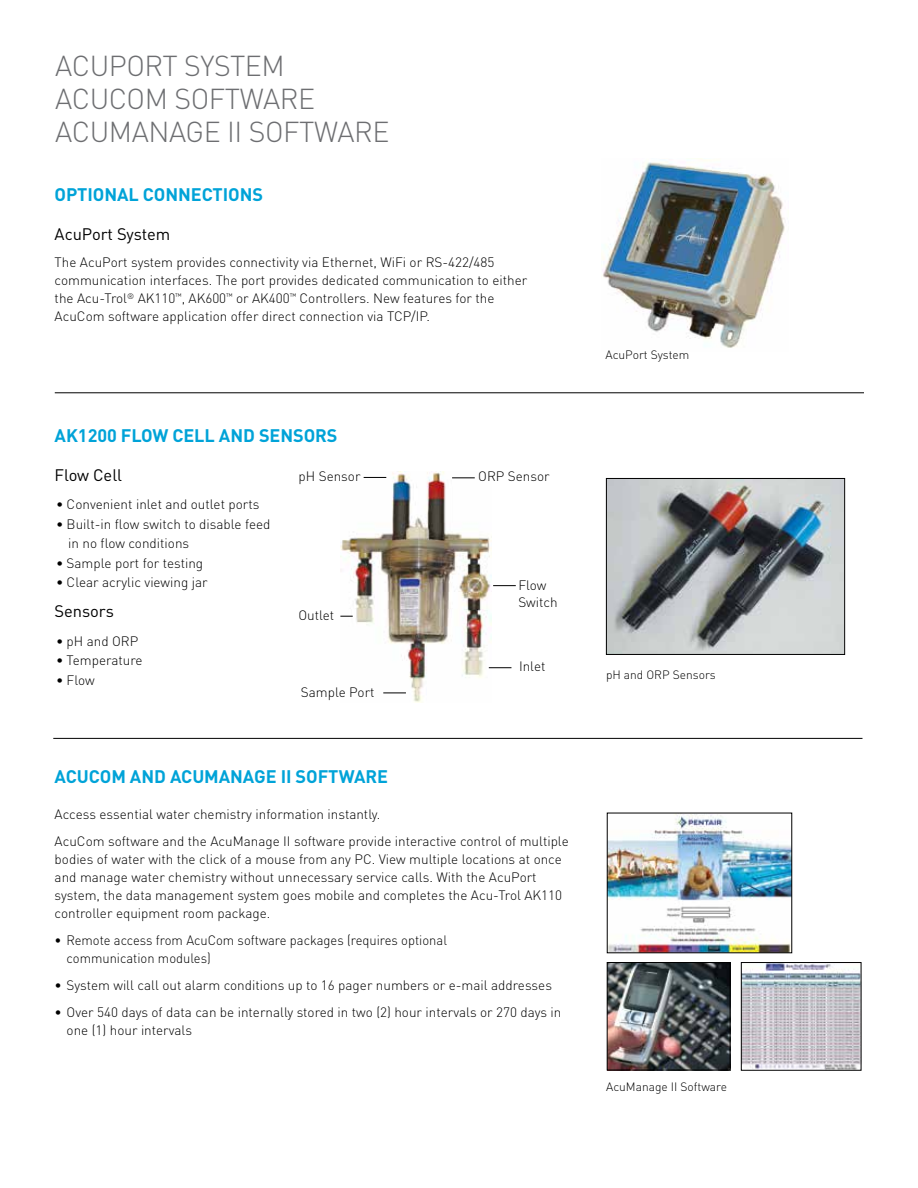
<style>
.page{position:relative;width:918px;height:1188px;background:#fff}
.page>*{position:absolute;margin:0;border:0;box-sizing:border-box;transform-origin:0 0}
.t1{font:300 28.5px/33px "DIN Pro";letter-spacing:-.015em;color:#6d6e71}
.t2{font:700 18px "DIN Pro";letter-spacing:-.005em;color:#00a3d8}
.t3{font:16.5px "DIN Pro";letter-spacing:-.005em;color:#000}
.t4{font:300 13.5px/18px "DIN Pro";color:#000}
.t5{font:300 13.5px/18px "DIN Pro";color:#000;scale:.96 1}
.t6{font:300 12px "DIN Pro";color:#000}
</style>
<div class="page">
<img style="left:609px;top:815px;width:181px;height:136px">
<img style="left:609px;top:964px;width:119px;height:104px">
<div style="left:607px;top:962px;width:123px;height:108px;border:1px solid #000"></div>
<img style="left:743px;top:964px;width:116px;height:105px">
<div style="left:741px;top:962px;width:120px;height:109px;border:1px solid #000"></div>
<img style="left:602px;top:159px;width:183px;height:189px">
<img style="left:608px;top:480px;width:235px;height:173px">
<div style="left:606px;top:478px;width:239px;height:177px;border:1px solid #000"></div>
<hr style="left:53px;top:738px;width:809px;height:1px;background:#000">
<hr style="left:55px;top:392px;width:809px;height:1px;background:#000">
<img style="left:341px;top:471px;width:151px;height:232px">
<svg style="left:364px;top:477px;width:22px;height:1px"></svg>
<svg style="left:452px;top:478px;width:23px;height:1px"></svg>
<svg style="left:340px;top:616px;width:13px;height:1px"></svg>
<svg style="left:383px;top:693px;width:23px;height:1px"></svg>
<svg style="left:489px;top:667px;width:22px;height:1px"></svg>
<svg style="left:493px;top:585px;width:23px;height:1px"></svg>
<h1 class="t1" style="left:55px;top:47px;width:336px">ACUPORT SYSTEM<br>ACUCOM SOFTWARE<br>ACUMANAGE II SOFTWARE</h1>
<h2 class="t2" style="left:55px;top:180px;width:210px">OPTIONAL CONNECTIONS</h2>
<p class="t3" style="left:55px;top:221px;width:117px">AcuPort System</p>
<p class="t4" style="left:55px;top:252px;width:474px">The AcuPort system provides connectivity via Ethernet, WiFi or RS-422/485 communication interfaces. The port provides dedicated communication to either the Acu-Trol<sup>®</sup> AK110<sup>™</sup>, AK600<sup>™</sup> or AK400<sup>™</sup> Controllers. New features for the AcuCom software application offer direct connection via TCP/IP.</p>
<h2 class="t2" style="left:55px;top:420px;width:284px">AK1200 FLOW CELL AND SENSORS</h2>
<p class="t3" style="left:55px;top:462px;width:69px">Flow Cell</p>
<p class="t4" style="left:56px;top:494px;width:205px">• Convenient inlet and outlet ports</p>
<p class="t4" style="left:68px;top:513px;width:204px;line-height:19.5px;text-indent:-12px">• Built-in flow switch to disable feed in no flow conditions</p>
<p class="t4" style="left:56px;top:553px;width:149px">• Sample port for testing</p>
<p class="t4" style="left:56px;top:572px;width:153px">• Clear acrylic viewing jar</p>
<p class="t3" style="left:55px;top:599px;width:61px">Sensors</p>
<p class="t4" style="left:56px;top:631px;width:84px">• pH and ORP</p>
<p class="t4" style="left:56px;top:650px;width:88px">• Temperature</p>
<p class="t4" style="left:56px;top:670px;width:40px">• Flow</p>
<p class="t4" style="left:299px;top:466px;width:63px">pH Sensor</p>
<p class="t4" style="left:478px;top:466px;width:73px">ORP Sensor</p>
<p class="t4" style="left:518px;top:576px;width:41px;line-height:16.5px">Flow<br>Switch</p>
<p class="t4" style="left:298px;top:605px;width:37px">Outlet</p>
<p class="t4" style="left:519px;top:656px;width:28px">Inlet</p>
<p class="t4" style="left:301px;top:682px;width:75px">Sample Port</p>
<h2 class="t2" style="left:55px;top:762px;width:335px">ACUCOM AND ACUMANAGE II SOFTWARE</h2>
<p class="t4" style="left:55px;top:800px;width:516px;line-height:27px">Access essential water chemistry information instantly.<br>AcuCom software and the AcuManage II software provide interactive control of multiple</p>
<p class="t4" style="left:55px;top:849px;width:509px">bodies of water with the click of a mouse from any PC. View multiple locations at once and manage water chemistry without unnecessary service calls. With the AcuPort system, the data management system goes mobile and completes the Acu-Trol AK110 controller equipment room package.</p>
<p class="t5" style="left:67px;top:930px;width:398px;text-indent:-12px">• Remote access from AcuCom software packages (requires optional communication modules)</p>
<p class="t4" style="left:55px;top:975px;width:499px">• System will call out alarm conditions up to 16 pager numbers or e-mail addresses</p>
<p class="t4" style="left:67px;top:1002px;width:496px;text-indent:-12px">• Over 540 days of data can be internally stored in two (2) hour intervals or 270 days in one (1) hour intervals</p>
<p class="t6" style="left:605px;top:346px;width:85px">AcuPort System</p>
<p class="t6" style="left:606px;top:666px;width:111px">pH and ORP Sensors</p>
<p class="t6" style="left:606px;top:1077px;width:122px">AcuManage II Software</p>
</div>
